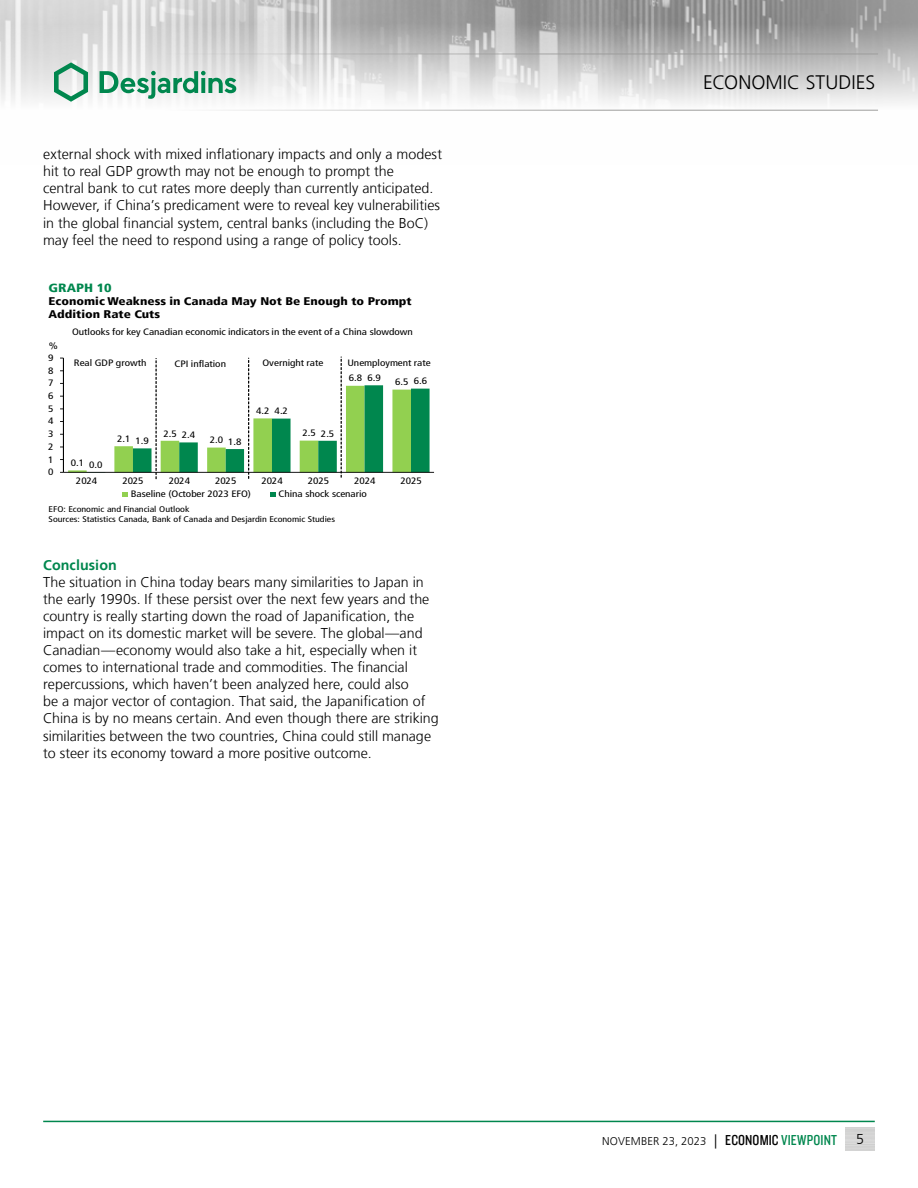
<style>
.page{position:relative;width:918px;height:1188px;background:#fff}
.page>*{position:absolute;margin:0;border:0;box-sizing:border-box;transform-origin:0 0}
.t1{font:300 19.5px "Frutiger LT";letter-spacing:.005em;color:#000}
.t2{font:300 14.25px/17.1px "Frutiger LT";color:#000}
.t3{font:700 14.25px "Frutiger LT";letter-spacing:.005em;color:#00874e}
.t4{font:900 condensed 12px "Frutiger LT";color:#00874e;scale:1.2 1}
.t5{font:300 11.25px "Frutiger LT";letter-spacing:.005em;color:#000}
.t6{font:900 condensed 11.1px/13.2px "Frutiger LT";color:#000;scale:1.2 1}
.t7{font:condensed 9.3px "Frutiger LT";color:#000;scale:1.2 1}
.t8{font:condensed 8.25px/9.9px "Frutiger LT";color:#000;scale:1.2 1}
.s1{font-size:14.25px}
.s2{font-family:"Knockout 29 Junior Ltweight";font-weight:400;font-size:15px}
.s3{font-family:"Knockout 29 Junior Ltweight";font-weight:400;font-size:15px;color:#00874e}
</style>
<div class="page">
<img style="left:0;top:0;width:918px;height:110px">
<hr style="left:0;top:54px;width:878px;height:1px;background:#9d9d9c">
<hr style="left:0;top:110px;width:878px;height:1px;background:#9d9d9c">
<svg style="left:54px;top:62px;width:34px;height:40px"></svg>
<svg style="left:100px;top:71px;width:136px;height:28px"></svg>
<hr style="left:43px;top:1121px;width:832px;height:1px;background:#00874e">
<hr style="left:63px;top:472px;width:371px;height:1px;background:#000">
<svg style="left:122px;top:492px;width:6px;height:5px"></svg>
<svg style="left:270px;top:492px;width:6px;height:5px"></svg>
<svg style="left:60px;top:357px;width:370px;height:122px"></svg>
<p class="t2" style="left:43px;top:146px;width:400px">external shock with mixed inflationary impacts and only a modest hit to real GDP growth may not be enough to prompt the<br>central bank to cut rates more deeply than currently anticipated.<br>However, if China’s predicament were to reveal key vulnerabilities in the global financial system, central banks (including the BoC) may feel the need to respond using a range of policy tools.</p>
<p class="t4" style="left:49px;top:280px;width:54px">GRAPH 10</p>
<p class="t6" style="left:49px;top:295px;width:304px">Economic Weakness in Canada May Not Be Enough to Prompt<br>Addition Rate Cuts</p>
<p class="t7" style="left:49px;top:340px;width:9px">%</p>
<p class="t7" style="left:48px;top:352px;width:6px">9</p>
<p class="t7" style="left:48px;top:365px;width:6px">8</p>
<p class="t7" style="left:48px;top:378px;width:6px">7</p>
<p class="t7" style="left:48px;top:390px;width:6px">6</p>
<p class="t7" style="left:48px;top:403px;width:6px">5</p>
<p class="t7" style="left:48px;top:416px;width:6px">4</p>
<p class="t7" style="left:48px;top:428px;width:6px">3</p>
<p class="t7" style="left:48px;top:441px;width:6px">2</p>
<p class="t7" style="left:48px;top:454px;width:6px">1</p>
<p class="t7" style="left:48px;top:467px;width:6px">0</p>
<p class="t7" style="left:72px;top:326px;width:286px">Outlooks for key Canadian economic indicators in the event of a China slowdown</p>
<p class="t7" style="left:74px;top:357px;width:62px">Real GDP growth</p>
<p class="t7" style="left:174px;top:358px;width:45px">CPI inflation</p>
<p class="t7" style="left:262px;top:357px;width:52px">Overnight rate</p>
<p class="t7" style="left:347px;top:357px;width:71px">Unemployment rate</p>
<p class="t7" style="left:71px;top:458px;width:13px">0.1</p>
<p class="t7" style="left:89px;top:459px;width:13px">0.0</p>
<p class="t7" style="left:117px;top:433px;width:13px">2.1</p>
<p class="t7" style="left:136px;top:436px;width:13px">1.9</p>
<p class="t7" style="left:163px;top:428px;width:13px">2.5</p>
<p class="t7" style="left:182px;top:430px;width:13px">2.4</p>
<p class="t7" style="left:210px;top:435px;width:13px">2.0</p>
<p class="t7" style="left:228px;top:436px;width:13px">1.8</p>
<p class="t7" style="left:256px;top:406px;width:13px">4.2</p>
<p class="t7" style="left:275px;top:406px;width:13px">4.2</p>
<p class="t7" style="left:367px;top:372px;width:13px">6.9</p>
<p class="t7" style="left:414px;top:376px;width:13px">6.6</p>
<p class="t7" style="left:349px;top:373px;width:13px">6.8</p>
<p class="t7" style="left:395px;top:377px;width:13px">6.5</p>
<p class="t7" style="left:302px;top:428px;width:13px">2.5</p>
<p class="t7" style="left:321px;top:428px;width:13px">2.5</p>
<p class="t7" style="left:76px;top:475px;width:19px">2024</p>
<p class="t7" style="left:122px;top:475px;width:19px">2025</p>
<p class="t7" style="left:169px;top:475px;width:19px">2024</p>
<p class="t7" style="left:215px;top:475px;width:19px">2025</p>
<p class="t7" style="left:261px;top:475px;width:19px">2024</p>
<p class="t7" style="left:308px;top:475px;width:19px">2025</p>
<p class="t7" style="left:354px;top:475px;width:19px">2024</p>
<p class="t7" style="left:400px;top:475px;width:19px">2025</p>
<p class="t7" style="left:131px;top:488px;width:102px">Baseline (October 2023 EFO)</p>
<p class="t7" style="left:278px;top:488px;width:75px">China shock scenario</p>
<p class="t8" style="left:49px;top:505px;width:240px">EFO: Economic and Financial Outlook<br>Sources: Statistics Canada, Bank of Canada and Desjardin Economic Studies</p>
<p class="t3" style="left:43px;top:556px;width:75px">Conclusion</p>
<p class="t2" style="left:43px;top:573px;width:397px">The situation in China today bears many similarities to Japan in the early 1990s. If these persist over the next few years and the country is really starting down the road of Japanification, the impact on its domestic market will be severe. The global—and Canadian—economy would also take a hit, especially when it comes to international trade and commodities. The financial repercussions, which haven’t been analyzed here, could also<br>be a major vector of contagion. That said, the Japanification of China is by no means certain. And even though there are striking similarities between the two countries, China could still manage to steer its economy toward a more positive outcome.</p>
<h1 class="t1" style="left:703px;top:72px;width:174px">ECONOMIC STUDIES</h1>
<p class="t5" style="left:602px;top:1135px;width:237px">NOVEMBER 23, 2023 <span class="s1">|</span> <span class="s2">ECONOMIC</span> <span class="s3">VIEWPOINT</span></p>
<p class="t2" style="left:856px;top:1131px;width:9px">5</p>
</div>
